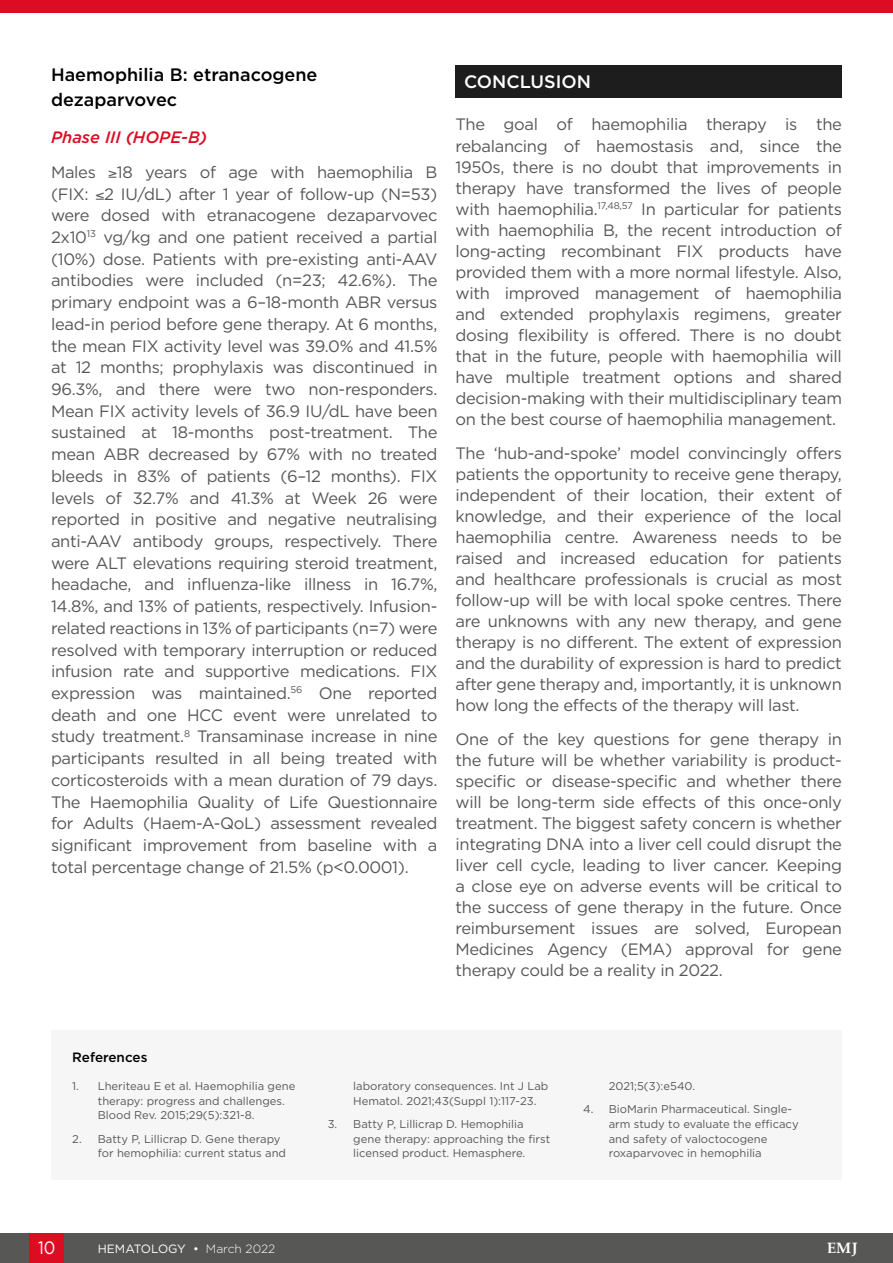
<style>
.page{position:relative;width:893px;height:1263px;background:#fff}
.page>*{position:absolute;margin:0;border:0;box-sizing:border-box;transform-origin:0 0}
.H3__Heading_3{font:500 18px/24.8px "Gotham";color:#000}
.H1__Heading_1{font:500 18px "Gotham";color:#fff}
.t1{font:18px "Gotham";color:#fff;scale:.9 1}
.Body_Text__Justifica{font:16.5px/21.8px "Gotham";letter-spacing:-.02em;color:#575756;text-align:justify}
.Body_Text{font:16.5px/21px "Gotham";letter-spacing:-.02em;color:#575756;text-align:justify}
.H4__Heading_4{font:italic 500 16.5px "Gotham";color:#dc0c23}
.t2{font:700 15px "Palatino Linotype";color:#fff}
.t3{font:500 13.5px "Gotham";color:#000}
.t4{font:12px "Gotham";color:#fff}
.t5{font:11.25px/14.9px "Gotham";color:#575756}
.s1{font-weight:300}
</style>
<div class="page">
<div style="left:0;top:1233px;width:893px;height:30px;background:#575756"></div>
<div style="left:30px;top:1233px;width:34px;height:30px;background:#dc0c23"></div>
<div style="left:0;top:0;width:893px;height:13px;background:#dc0c23"></div>
<div style="left:455px;top:65px;width:387px;height:33px;background:#1d1d1d"></div>
<div style="left:51px;top:1030px;width:791px;height:149px;background:#f6f6f6"></div>
<p class="H3__Heading_3" style="left:51px;top:62px;width:268px">Haemophilia B: etranacogene dezaparvovec</p>
<p class="H4__Heading_4" style="left:51px;top:127px;width:158px">Phase III (HOPE-B)</p>
<p class="Body_Text__Justifica" style="left:51px;top:161px;width:388px">Males ≥18 years of age with haemophilia B (FIX: ≤2 IU/dL) after 1 year of follow-up (N=53) were dosed with etranacogene dezaparvovec 2x10<sup>13</sup> vg/kg and one patient received a partial (10%) dose. Patients with pre-existing anti-AAV antibodies were included (n=23; 42.6%). The primary endpoint was a 6–18-month ABR versus lead-in period before gene therapy. At 6 months, the mean FIX activity level was 39.0% and 41.5% at 12 months; prophylaxis was discontinued in 96.3%, and there were two non-responders.<br>Mean FIX activity levels of 36.9 IU/dL have been sustained at 18-months post-treatment. The mean ABR decreased by 67% with no treated bleeds in 83% of patients (6–12 months). FIX levels of 32.7% and 41.3% at Week 26 were reported in positive and negative neutralising anti-AAV antibody groups, respectively. There were ALT elevations requiring steroid treatment, headache, and influenza-like illness in 16.7%, 14.8%, and 13% of patients, respectively. Infusion&shy;related reactions in 13% of participants (n=7) were resolved with temporary interruption or reduced infusion rate and supportive medications. FIX expression was maintained.<sup>56</sup> One reported death and one HCC event were unrelated to study treatment.<sup>8</sup> Transaminase increase in nine participants resulted in all being treated with corticosteroids with a mean duration of 79 days.<br>The Haemophilia Quality of Life Questionnaire for Adults (Haem-A-QoL) assessment revealed significant improvement from baseline with a total percentage change of 21.5% (p&lt;0.0001).</p>
<p class="H1__Heading_1" style="left:464px;top:70px;width:128px">CONCLUSION</p>
<p class="Body_Text__Justifica" style="left:455px;top:114px;width:388px;line-height:21px">The goal of haemophilia therapy is the rebalancing of haemostasis and, since the 1950s, there is no doubt that improvements in therapy have transformed the lives of people with haemophilia.<sup>17,48,57</sup> In particular for patients with haemophilia B, the recent introduction of long-acting recombinant FIX products have provided them with a more normal lifestyle. Also, with improved management of haemophilia and extended prophylaxis regimens, greater dosing flexibility is offered. There is no doubt that in the future, people with haemophilia will have multiple treatment options and shared decision-making with their multidisciplinary team on the best course of haemophilia management.</p>
<p class="Body_Text__Justifica" style="left:455px;top:442px;width:388px;line-height:21px">The ‘hub-and-spoke’ model convincingly offers patients the opportunity to receive gene therapy, independent of their location, their extent of knowledge, and their experience of the local haemophilia centre. Awareness needs to be raised and increased education for patients and healthcare professionals is crucial as most follow-up will be with local spoke centres. There are unknowns with any new therapy, and gene therapy is no different. The extent of expression and the durability of expression is hard to predict after gene therapy and, importantly, it is unknown how long the effects of the therapy will last.</p>
<p class="Body_Text" style="left:455px;top:728px;width:388px">One of the key questions for gene therapy in the future will be whether variability is product&shy;specific or disease-specific and whether there will be long-term side effects of this once-only treatment. The biggest safety concern is whether integrating DNA into a liver cell could disrupt the liver cell cycle, leading to liver cancer. Keeping a close eye on adverse events will be critical to the success of gene therapy in the future. Once reimbursement issues are solved, European Medicines Agency (EMA) approval for gene therapy could be a reality in 2022.</p>
<p class="t3" style="left:72px;top:1048px;width:77px">References</p>
<p class="t5" style="left:98px;top:1078px;width:199px;text-indent:-26px">1. Lheriteau E et al. Haemophilia gene therapy: progress and challenges.<br>Blood Rev. 2015;29(5):321-8.</p>
<p class="t5" style="left:98px;top:1131px;width:190px;text-indent:-26px">2. Batty P, Lillicrap D. Gene therapy for hemophilia: current status and</p>
<p class="t5" style="left:353px;top:1078px;width:197px">laboratory consequences. Int J Lab<br>Hematol. 2021;43(Suppl 1):117-23.</p>
<p class="t5" style="left:353px;top:1116px;width:198px;text-indent:-26px">3. Batty P, Lillicrap D. Hemophilia gene therapy: approaching the first licensed product. Hemasphere.</p>
<p class="t5" style="left:609px;top:1078px;width:88px">2021;5(3):e540.</p>
<p class="t5" style="left:609px;top:1101px;width:191px;text-indent:-26px">4. BioMarin Pharmaceutical. Single&shy;arm study to evaluate the efficacy and safety of valoctocogene roxaparvovec in hemophilia</p>
<p class="t1" style="left:38px;top:1236px;width:20px">10</p>
<p class="t4" style="left:98px;top:1241px;width:179px">HEMATOLOGY • <span class="s1">March 2022</span></p>
<p class="t2" style="left:827px;top:1238px;width:32px">EMJ</p>
</div>
